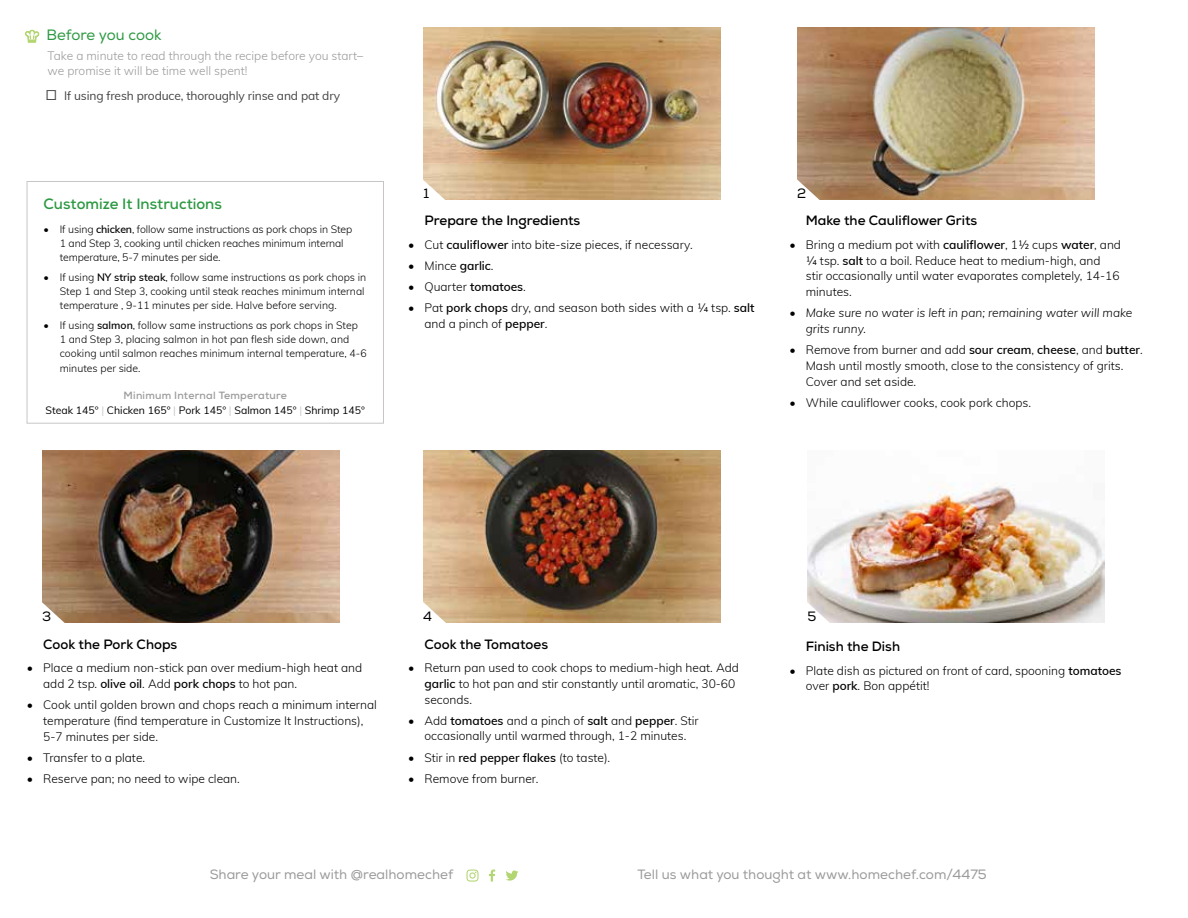
<style>
.page{position:relative;width:1188px;height:918px;background:#fff}
.page>*{position:absolute;margin:0;border:0;box-sizing:border-box;transform-origin:0 0}
.t1{font:700 15px "Nexa";color:#2c9942}
.t2{font:15px "Nexa";letter-spacing:-.005em;color:#2c9942}
.t3{font:700 13.5px "Nexa";color:#000}
.t4{font:13.5px "Nexa";color:#9a9a9a}
.t5{font:13.5px "Nexa";color:#000}
.t6{font:300 12px/15.8px "Muli";color:#000}
.t7{font:300 12px/15px "Muli";color:#9a9a9a}
.t8{font:italic 300 12px/15.8px "Muli";color:#000}
.t9{font:12px "Muli";letter-spacing:-.01em;color:#414241}
.t10{font:300 10.5px/14.2px "Muli";color:#000}
.t11{font:10.5px "Muli";color:#000}
.t12{font:700 10.5px "Nexa";letter-spacing:.02em;color:#9a9a9a}
.s1{font-weight:600}
.s2{color:#c7c6c5}
.s3{font-style:normal}
</style>
<div class="page">
<div style="left:27px;top:181px;width:357px;height:243px;border:1px solid #c7c6c5"></div>
<svg style="left:25px;top:30px;width:14px;height:12px"></svg>
<svg style="left:489px;top:870px;width:6px;height:12px"></svg>
<svg style="left:466px;top:870px;width:13px;height:12px"></svg>
<svg style="left:506px;top:871px;width:12px;height:10px"></svg>
<img style="left:42px;top:450px;width:297px;height:173px">
<img style="left:423px;top:450px;width:297px;height:173px">
<img style="left:423px;top:27px;width:297px;height:173px">
<img style="left:808px;top:483px;width:297px;height:140px">
<img style="left:797px;top:27px;width:297px;height:173px">
<svg style="left:423px;top:178px;width:24px;height:22px"></svg>
<svg style="left:797px;top:178px;width:24px;height:22px"></svg>
<svg style="left:42px;top:601px;width:24px;height:22px"></svg>
<svg style="left:423px;top:601px;width:24px;height:22px"></svg>
<svg style="left:807px;top:601px;width:24px;height:22px"></svg>
<p class="t2" style="left:46px;top:26px;width:117px">Before you cook</p>
<p class="t7" style="left:48px;top:47px;width:317px">Take a minute to read through the recipe before you start– we promise it will be time well spent!</p>
<p class="t9" style="left:64px;top:87px;width:278px">If using fresh produce, thoroughly rinse and pat dry</p>
<p class="t1" style="left:44px;top:194px;width:180px">Customize It Instructions</p>
<p class="t10" style="left:60px;top:221px;width:294px;text-indent:-16px">• If using <span class="s1">chicken</span>, follow same instructions as pork chops in Step<br>1 and Step 3, cooking until chicken reaches minimum internal temperature, 5-7 minutes per side.</p>
<p class="t10" style="left:60px;top:269px;width:308px;text-indent:-16px">• If using <span class="s1">NY strip steak</span>, follow same instructions as pork chops in<br>Step 1 and Step 3, cooking until steak reaches minimum internal temperature , 9-11 minutes per side. Halve before serving.</p>
<p class="t10" style="left:60px;top:318px;width:308px;text-indent:-16px">• If using <span class="s1">salmon</span>, follow same instructions as pork chops in Step 1 and Step 3, placing salmon in hot pan flesh side down, and cooking until salmon reaches minimum internal temperature, 4-6 minutes per side.</p>
<p class="t12" style="left:124px;top:389px;width:165px">Minimum Internal Temperature</p>
<p class="t11" style="left:46px;top:403px;width:321px">Steak 145° <span class="s2">|</span> Chicken 165° <span class="s2">|</span> Pork 145° <span class="s2">|</span> Salmon 145° <span class="s2">|</span> Shrimp 145°</p>
<p class="t5" style="left:423px;top:185px;width:7px">1</p>
<p class="t3" style="left:425px;top:212px;width:157px">Prepare the Ingredients</p>
<p class="t6" style="left:408px;top:236px;width:286px">• Cut <span class="s1">cauliflower</span> into bite-size pieces, if necessary.</p>
<p class="t6" style="left:408px;top:257px;width:87px">• Mince <span class="s1">garlic</span>.</p>
<p class="t6" style="left:408px;top:278px;width:119px">• Quarter <span class="s1">tomatoes</span>.</p>
<p class="t6" style="left:425px;top:299px;width:331px;text-indent:-16px">• Pat <span class="s1">pork chops</span> dry, and season both sides with a ¼ tsp. <span class="s1">salt </span>and a pinch of <span class="s1">pepper</span>.</p>
<p class="t5" style="left:797px;top:185px;width:11px">2</p>
<p class="t3" style="left:806px;top:212px;width:173px">Make the Cauliflower Grits</p>
<p class="t6" style="left:806px;top:236px;width:317px;text-indent:-16px">• Bring a medium pot with <span class="s1">cauliflower</span>, 1½ cups <span class="s1">water</span>, and ¼ tsp. <span class="s1">salt</span> to a boil. Reduce heat to medium-high, and<br>stir occasionally until water evaporates completely, 14-16 minutes.</p>
<p class="t8" style="left:806px;top:304px;width:328px;text-indent:-16px"><span class="s3">•</span> Make sure no water is left in pan; remaining water will make grits runny.</p>
<p class="t6" style="left:806px;top:341px;width:338px;text-indent:-16px">• Remove from burner and add <span class="s1">sour cream</span>, <span class="s1">cheese</span>, and <span class="s1">butter</span>.<br>Mash until mostly smooth, close to the consistency of grits.<br>Cover and set aside.</p>
<p class="t6" style="left:790px;top:394px;width:243px">• While cauliflower cooks, cook pork chops.</p>
<p class="t5" style="left:42px;top:608px;width:11px">3</p>
<p class="t5" style="left:423px;top:608px;width:10px">4</p>
<p class="t5" style="left:808px;top:608px;width:10px">5</p>
<p class="t3" style="left:43px;top:636px;width:136px">Cook the Pork Chops</p>
<p class="t6" style="left:43px;top:659px;width:321px;text-indent:-16px">• Place a medium non-stick pan over medium-high heat and add 2 tsp. <span class="s1">olive oil</span>. Add <span class="s1">pork chops</span> to hot pan.</p>
<p class="t6" style="left:43px;top:696px;width:335px;text-indent:-16px">• Cook until golden brown and chops reach a minimum internal temperature (find temperature in Customize It Instructions),<br>5-7 minutes per side.</p>
<p class="t6" style="left:27px;top:749px;width:120px">• Transfer to a plate.</p>
<p class="t6" style="left:27px;top:770px;width:214px">• Reserve pan; no need to wipe clean.</p>
<p class="t3" style="left:424px;top:635px;width:125px">Cook the Tomatoes</p>
<p class="t6" style="left:424px;top:659px;width:316px;text-indent:-16px">• Return pan used to cook chops to medium-high heat. Add <span class="s1">garlic</span> to hot pan and stir constantly until aromatic, 30-60 seconds.</p>
<p class="t6" style="left:408px;top:712px;width:292px;text-align:center">• Add <span class="s1">tomatoes</span> and a pinch of <span class="s1">salt</span> and <span class="s1">pepper</span>. Stir occasionally until warmed through, 1-2 minutes.</p>
<p class="t6" style="left:408px;top:749px;width:204px">• Stir in <span class="s1">red pepper flakes</span> (to taste).</p>
<p class="t6" style="left:408px;top:770px;width:132px">• Remove from burner.</p>
<p class="t3" style="left:806px;top:638px;width:96px">Finish the Dish</p>
<p class="t6" style="left:806px;top:662px;width:317px;text-indent:-16px">• Plate dish as pictured on front of card, spooning <span class="s1">tomatoes </span>over <span class="s1">pork</span>. Bon appétit!</p>
<p class="t4" style="left:210px;top:867px;width:245px">Share your meal with @realhomechef</p>
<p class="t4" style="left:638px;top:867px;width:351px">Tell us what you thought at www.homechef.com/4475</p>
</div>
